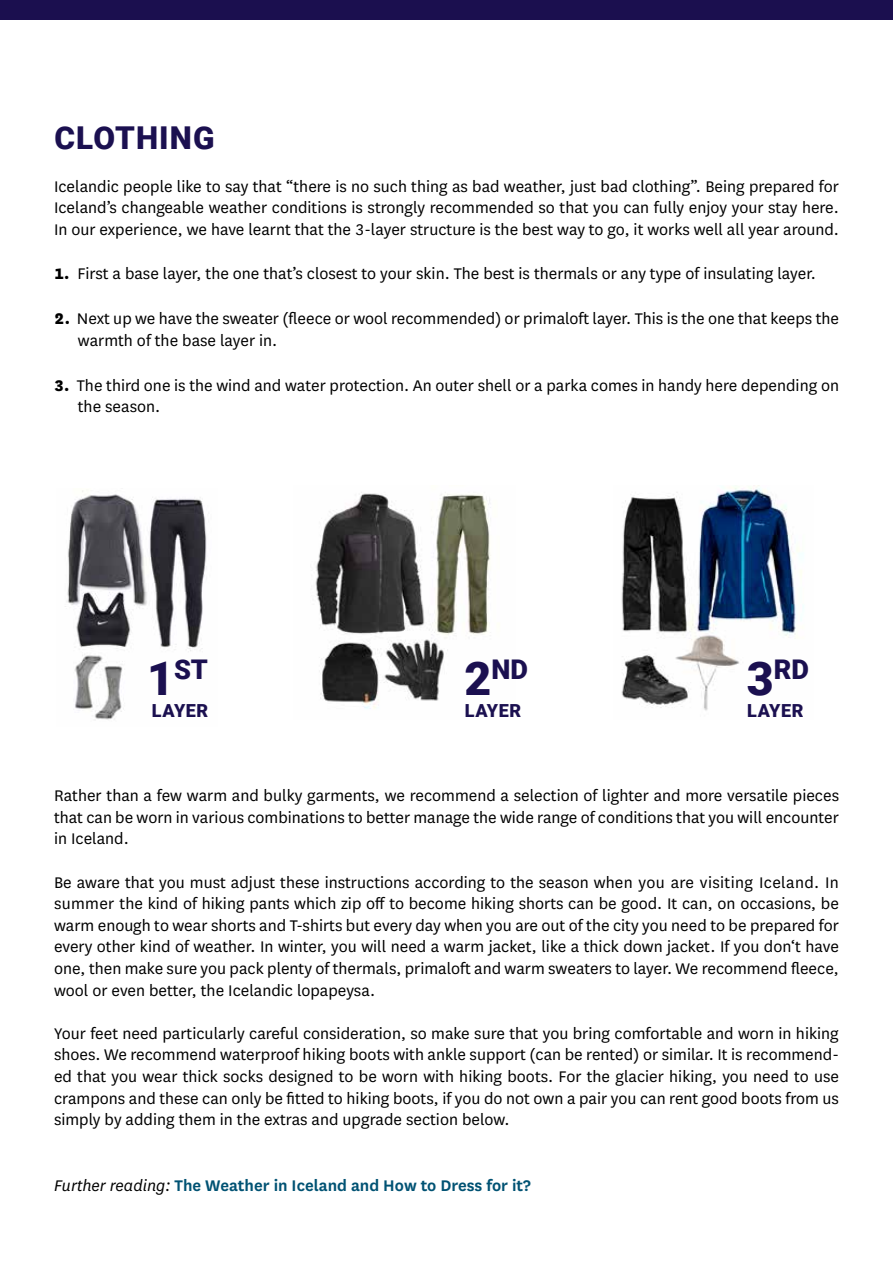
<style>
.page{position:relative;width:893px;height:1263px;background:#fff}
.page>*{position:absolute;margin:0;border:0;box-sizing:border-box;transform-origin:0 0}
.t1{font:900 31.5px "Roboto";letter-spacing:.035em;color:#1b1050}
.t2{font:900 27.15px "Roboto";color:#1b1050}
.t3{font:18px/21.6px "Arctic National";color:#000;text-align:justify}
.t4{font:600 18px "Arctic National";color:#005273}
.t5{font:900 18px "Roboto";letter-spacing:.035em;color:#1b1050}
.s1{font-weight:800}
.s2{font-size:46.5px}
.s3{font-weight:400;font-style:italic;color:#000}
</style>
<div class="page">
<img style="left:65px;top:490px;width:142px;height:230px">
<img style="left:315px;top:492px;width:176px;height:217px">
<img style="left:621px;top:485px;width:183px;height:226px">
<div style="left:0;top:0;width:893px;height:19px;background:#1b0f4f"></div>
<h1 class="t1" style="left:55px;top:119px;width:162px">CLOTHING</h1>
<p class="t3" style="left:54px;top:175px;width:786px">Icelandic people like to say that “there is no such thing as bad weather, just bad clothing”. Being prepared for Iceland’s changeable weather conditions is strongly recommended so that you can fully enjoy your stay here.<br>In our experience, we have learnt that the 3-layer structure is the best way to go, it works well all year around.</p>
<p class="t3" style="left:54px;top:262px;width:764px"><span class="s1">1.</span> First a base layer, the one that’s closest to your skin. The best is thermals or any type of insulating layer.</p>
<p class="t3" style="left:78px;top:307px;width:763px;text-indent:-24px"><span class="s1">2.</span> Next up we have the sweater (fleece or wool recommended) or primaloft layer. This is the one that keeps the warmth of the base layer in.</p>
<p class="t3" style="left:78px;top:374px;width:763px;text-indent:-24px"><span class="s1">3.</span> The third one is the wind and water protection. An outer shell or a parka comes in handy here depending on the season.</p>
<h2 class="t2" style="left:147px;top:654px;width:62px"><span class="s2">1</span>ST</h2>
<p class="t5" style="left:152px;top:701px;width:58px">LAYER</p>
<h2 class="t2" style="left:464px;top:654px;width:65px"><span class="s2">2</span>ND</h2>
<p class="t5" style="left:465px;top:701px;width:58px">LAYER</p>
<h2 class="t2" style="left:747px;top:654px;width:64px"><span class="s2">3</span>RD</h2>
<p class="t5" style="left:747px;top:701px;width:58px">LAYER</p>
<p class="t3" style="left:54px;top:784px;width:786px">Rather than a few warm and bulky garments, we recommend a selection of lighter and more versatile pieces that can be worn in various combinations to better manage the wide range of conditions that you will encounter in Iceland.</p>
<p class="t3" style="left:54px;top:870px;width:786px">Be aware that you must adjust these instructions according to the season when you are visiting Iceland. In summer the kind of hiking pants which zip off to become hiking shorts can be good. It can, on occasions, be warm enough to wear shorts and T-shirts but every day when you are out of the city you need to be prepared for every other kind of weather. In winter, you will need a warm jacket, like a thick down jacket. If you don‘t have one, then make sure you pack plenty of thermals, primaloft and warm sweaters to layer. We recommend fleece, wool or even better, the Icelandic lopapeysa.</p>
<p class="t3" style="left:54px;top:1022px;width:786px">Your feet need particularly careful consideration, so make sure that you bring comfortable and worn in hiking shoes. We recommend waterproof hiking boots with ankle support (can be rented) or similar. It is recommend&shy;ed that you wear thick socks designed to be worn with hiking boots. For the glacier hiking, you need to use crampons and these can only be fitted to hiking boots, if you do not own a pair you can rent good boots from us simply by adding them in the extras and upgrade section below.</p>
<p class="t4" style="left:54px;top:1173px;width:478px"><span class="s3">Further reading:</span> The Weather in Iceland and How to Dress for it?</p>
</div>
